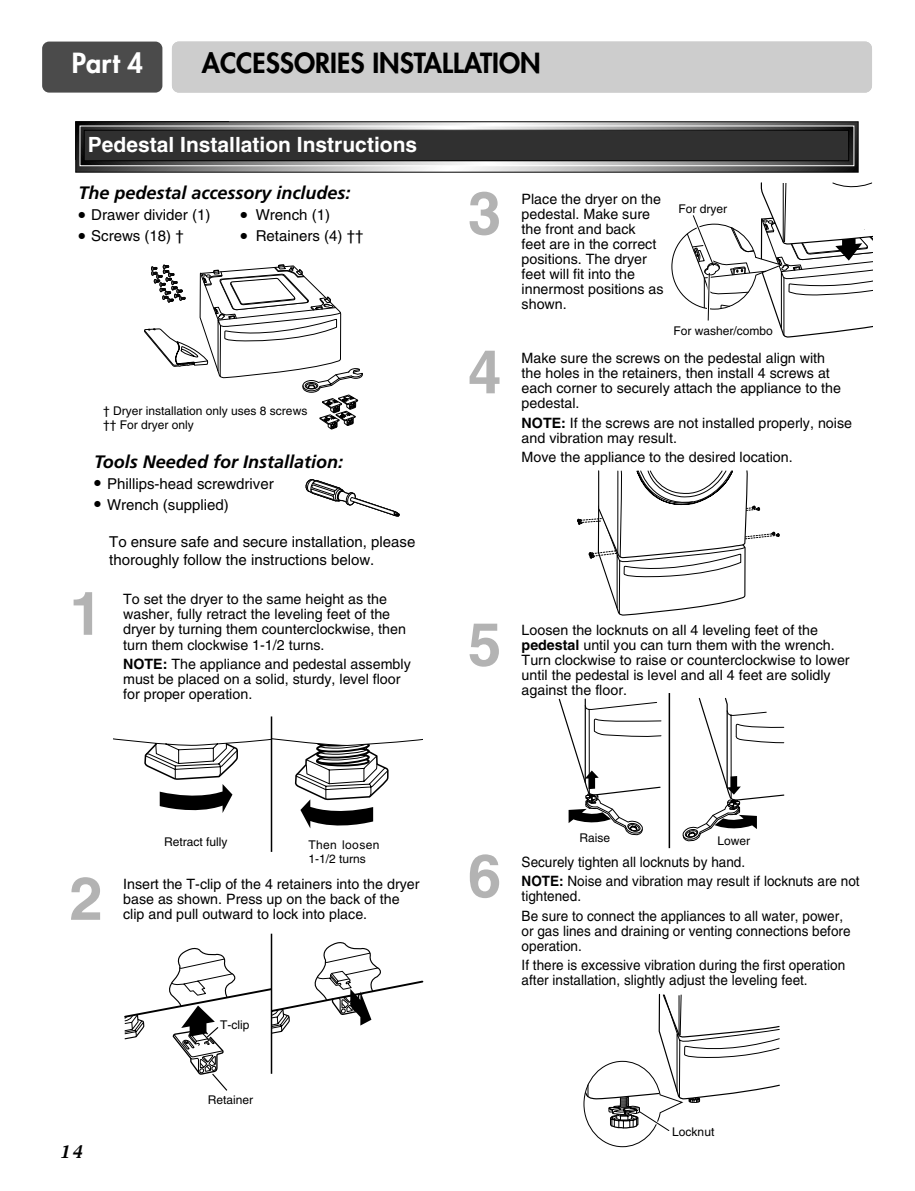
<style>
.page{position:relative;width:915px;height:1191px;background:#fff}
.page>*{position:absolute;margin:0;border:0;box-sizing:border-box;transform-origin:0 0}
.t1{font:700 60px "Helvetica";color:#b3b3b3}
.t2{font:800 27px "Futura";color:#000}
.t3{font:800 27px "Futura";color:#fff}
.t4{font:700 21px "Helvetica";color:#fff}
.t5{font:italic 700 18px "Frutiger";color:#000}
.t6{font:15px/18px "Helvetica";color:#000}
.t7{font:italic 15px "Capitals";color:#000}
.t8{font:14.25px/15px "Helvetica";color:#000}
.t9{font:14.25px/19.5px "Helvetica";color:#000;scale:.95 1}
.t10{font:12px/14.4px "Helvetica";color:#000}
.t11{font:12px/14.4px "Helvetica";letter-spacing:.03em;color:#000}
.s1{font-size:19.5px}
.s2{font-weight:700}
</style>
<div class="page">
<div style="left:42px;top:42px;width:120px;height:51px;background:#4b4b4b;border-radius:7px"></div>
<div style="left:172px;top:42px;width:699px;height:51px;background:#cdcdcd;border-radius:7px"></div>
<div style="left:75px;top:121px;width:783px;height:51px;border:1px solid #000"></div>
<svg style="left:76px;top:122px;width:781px;height:50px;background:#939393"></svg>
<svg style="left:82px;top:128px;width:769px;height:36px;background:#838383"></svg>
<div style="left:80px;top:126px;width:773px;height:40px;border:1px solid #fff"></div>
<div style="left:84px;top:131px;width:764px;height:29px;background:#303030"></div>
<div style="left:84px;top:130px;width:764px;height:31px;border:1px solid #000"></div>
<svg style="left:144px;top:264px;width:219px;height:166px"></svg>
<svg style="left:113px;top:716px;width:309px;height:119px"></svg>
<hr style="left:271px;top:716px;width:1px;height:136px;background:#000">
<svg style="left:124px;top:939px;width:300px;height:152px"></svg>
<hr style="left:271px;top:933px;width:1px;height:140px;background:#000">
<svg style="left:671px;top:182px;width:200px;height:156px"></svg>
<div style="left:810px;top:207px;width:58px;height:22px;background:#fff"></div>
<svg style="left:577px;top:470px;width:202px;height:146px"></svg>
<svg style="left:583px;top:993px;width:197px;height:154px"></svg>
<svg style="left:558px;top:698px;width:103px;height:138px"></svg>
<svg style="left:682px;top:697px;width:102px;height:145px"></svg>
<hr style="left:668px;top:693px;width:2px;height:155px;background:#000">
<svg style="left:305px;top:479px;width:95px;height:38px"></svg>
<h2 class="t3" style="left:72px;top:51px;width:73px">Part 4</h2>
<h2 class="t2" style="left:202px;top:51px;width:340px">ACCESSORIES INSTALLATION</h2>
<h3 class="t4" style="left:88px;top:137px;width:330px">Pedestal Installation Instructions</h3>
<p class="t5" style="left:78px;top:186px;width:273px">The pedestal accessory includes:</p>
<p class="t6" style="left:78px;top:207px;width:133px"><span class="s1">•</span> Drawer divider (1)</p>
<p class="t6" style="left:240px;top:207px;width:91px"><span class="s1">•</span> Wrench (1)</p>
<p class="t6" style="left:78px;top:228px;width:107px"><span class="s1">•</span> Screws (18) †</p>
<p class="t6" style="left:240px;top:228px;width:124px"><span class="s1">•</span> Retainers (4) ††</p>
<h1 class="t1" style="left:468px;top:191px;width:35px">3</h1>
<p class="t8" style="left:521px;top:193px;width:143px">Place the dryer on the pedestal. Make sure the front and back<br>feet are in the correct positions. The dryer feet will fit into the innermost positions as shown.</p>
<p class="t10" style="left:678px;top:202px;width:50px">For dryer</p>
<p class="t10" style="left:673px;top:324px;width:101px">For washer/combo</p>
<p class="t10" style="left:103px;top:404px;width:206px">† Dryer installation only uses 8 screws †† For dryer only</p>
<p class="t5" style="left:94px;top:454px;width:250px">Tools Needed for Installation:</p>
<p class="t6" style="left:94px;top:476px;width:181px"><span class="s1">•</span> Phillips-head screwdriver</p>
<p class="t6" style="left:94px;top:497px;width:136px"><span class="s1">•</span> Wrench (supplied)</p>
<p class="t6" style="left:109px;top:534px;width:307px">To ensure safe and secure installation, please thoroughly follow the instructions below.</p>
<h1 class="t1" style="left:69px;top:591px;width:35px">1</h1>
<p class="t8" style="left:123px;top:593px;width:284px">To set the dryer to the same height as the washer, fully retract the leveling feet of the dryer by turning them counterclockwise, then turn them clockwise 1-1/2 turns.</p>
<p class="t8" style="left:123px;top:658px;width:289px"><span class="s2">NOTE:</span> The appliance and pedestal assembly must be placed on a solid, sturdy, level floor for proper operation.</p>
<h1 class="t1" style="left:468px;top:350px;width:35px">4</h1>
<p class="t8" style="left:521px;top:352px;width:321px">Make sure the screws on the pedestal align with the holes in the retainers, then install 4 screws at each corner to securely attach the appliance to the pedestal.</p>
<p class="t8" style="left:521px;top:416px;width:332px"><span class="s2">NOTE:</span> If the screws are not installed properly, noise and vibration may result.</p>
<p class="t8" style="left:521px;top:451px;width:272px">Move the appliance to the desired location.</p>
<h1 class="t1" style="left:468px;top:622px;width:35px">5</h1>
<p class="t8" style="left:521px;top:624px;width:329px">Loosen the locknuts on all 4 leveling feet of the <span class="s2">pedestal</span> until you can turn them with the wrench.<br>Turn clockwise to raise or counterclockwise to lower until the pedestal is level and all 4 feet are solidly against the floor.</p>
<p class="t10" style="left:164px;top:835px;width:65px">Retract fully</p>
<p class="t11" style="left:308px;top:838px;width:72px">Then loosen<br>1-1/2 turns</p>
<h1 class="t1" style="left:69px;top:876px;width:35px">2</h1>
<p class="t8" style="left:123px;top:878px;width:298px">Insert the T-clip of the 4 retainers into the dryer base as shown. Press up on the back of the clip and pull outward to lock into place.</p>
<p class="t10" style="left:220px;top:1018px;width:31px">T-clip</p>
<p class="t7" style="left:59px;top:1144px;width:24px">14</p>
<p class="t10" style="left:208px;top:1093px;width:47px">Retainer</p>
<p class="t10" style="left:579px;top:831px;width:32px">Raise</p>
<p class="t10" style="left:717px;top:835px;width:34px">Lower</p>
<h1 class="t1" style="left:468px;top:854px;width:35px">6</h1>
<p class="t9" style="left:521px;top:853px;width:357px">Securely tighten all locknuts by hand.<br><span class="s2">NOTE:</span> Noise and vibration may result if locknuts are not</p>
<p class="t9" style="left:521px;top:887px;width:340px">tightened.<br>Be sure to connect the appliances to all water, power,</p>
<p class="t9" style="left:521px;top:924px;width:348px;line-height:15px">or gas lines and draining or venting connections before operation.</p>
<p class="t9" style="left:521px;top:959px;width:342px;line-height:15px">If there is excessive vibration during the first operation after installation, slightly adjust the leveling feet.</p>
<p class="t10" style="left:672px;top:1125px;width:44px">Locknut</p>
</div>
